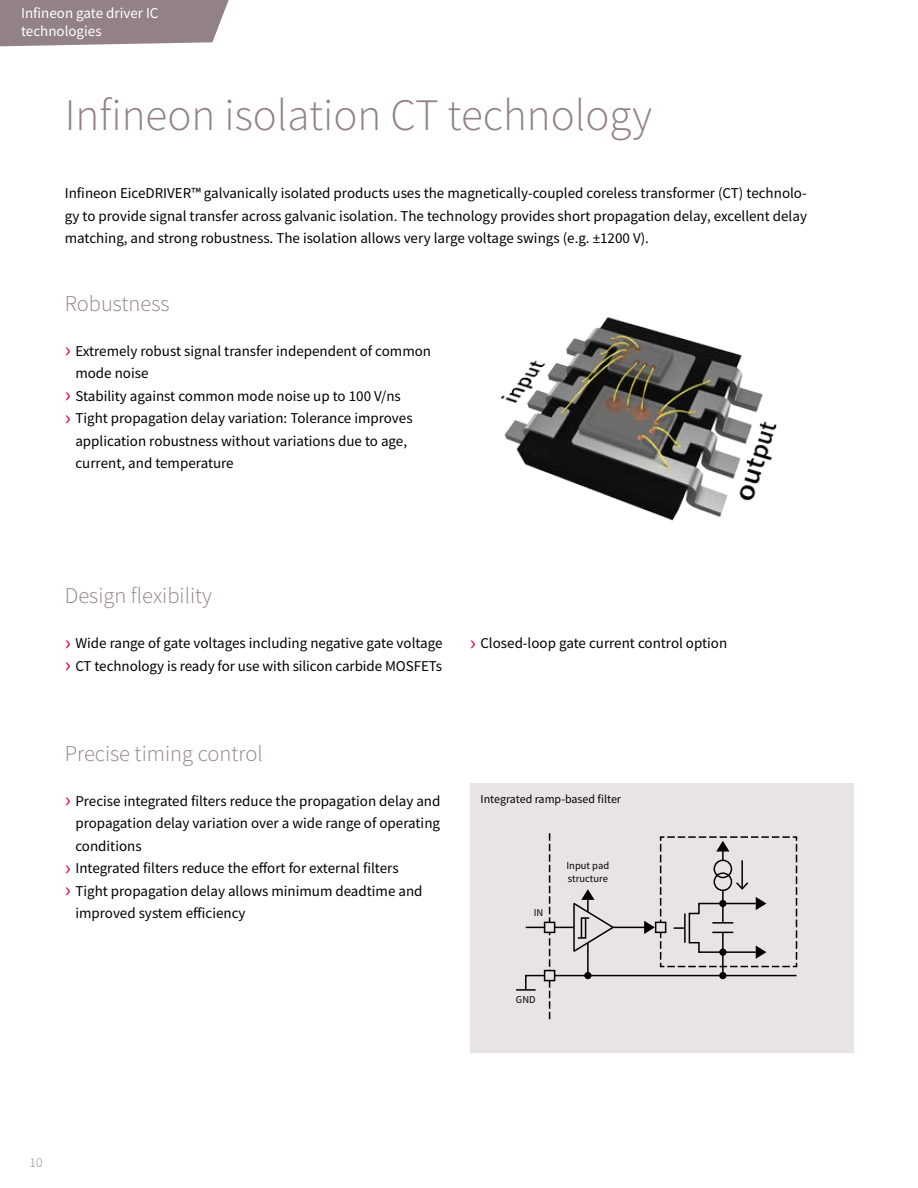
<style>
.page{position:relative;width:918px;height:1188px;background:#fff}
.page>*{position:absolute;margin:0;border:0;box-sizing:border-box;transform-origin:0 0}
.t1{font:300 45px "Source Sans Pro";color:#928285}
.t2{font:300 22.5px "Source Sans Pro";color:#928285}
.t3{font:15px/22.5px "Source Sans Pro";color:#000}
.t4{font:15px/18px "Source Sans Pro";color:#fff}
.t5{font:300 13.5px "Source Sans Pro";color:#928285}
.t6{font:12px "Source Sans Pro";color:#000}
.t7{font:10.5px/12.6px "Source Sans Pro";color:#000}
.s1{font-size:22.5px;color:#e20036}
</style>
<div class="page">
<div style="left:470px;top:783px;width:383px;height:270px;background:#e8e3e4"></div>
<svg style="left:525px;top:833px;width:273px;height:187px"></svg>
<hr style="left:516px;top:989px;width:20px;height:2px;background:#000">
<img style="left:501px;top:317px;width:276px;height:204px">
<svg style="left:0;top:0;width:229px;height:46px;background:#9a8b8e"></svg>
<p class="t4" style="left:21px;top:4px;width:139px">Infineon gate driver IC technologies</p>
<h1 class="t1" style="left:65px;top:88px;width:589px">Infineon isolation CT technology</h1>
<p class="t3" style="left:65px;top:182px;width:744px;text-align:justify">Infineon EiceDRIVER™ galvanically isolated products uses the magnetically-coupled coreless transformer (CT) technolo&shy;gy to provide signal transfer across galvanic isolation. The technology provides short propagation delay, excellent delay matching, and strong robustness. The isolation allows very large voltage swings (e.g. ±1200 V).</p>
<h2 class="t2" style="left:65px;top:289px;width:106px">Robustness</h2>
<p class="t3" style="left:65px;top:339px;width:368px"><span class="s1">›</span> Extremely robust signal transfer independent of common</p>
<p class="t3" style="left:75px;top:362px;width:75px">mode noise</p>
<p class="t3" style="left:65px;top:384px;width:338px"><span class="s1">›</span> Stability against common mode noise up to 100 V/ns</p>
<p class="t3" style="left:65px;top:407px;width:349px"><span class="s1">›</span> Tight propagation delay variation: Tolerance improves</p>
<p class="t3" style="left:75px;top:429px;width:333px">application robustness without variations due to age,</p>
<p class="t3" style="left:75px;top:452px;width:160px">current, and temperature</p>
<h2 class="t2" style="left:65px;top:582px;width:149px">Design flexibility</h2>
<p class="t3" style="left:65px;top:632px;width:379px"><span class="s1">›</span> Wide range of gate voltages including negative gate voltage <span class="s1">›</span> CT technology is ready for use with silicon carbide MOSFETs</p>
<p class="t3" style="left:470px;top:632px;width:259px"><span class="s1">›</span> Closed-loop gate current control option</p>
<h2 class="t2" style="left:65px;top:739px;width:199px">Precise timing control</h2>
<p class="t3" style="left:65px;top:789px;width:377px"><span class="s1">›</span> Precise integrated filters reduce the propagation delay and</p>
<p class="t3" style="left:75px;top:812px;width:366px">propagation delay variation over a wide range of operating</p>
<p class="t3" style="left:75px;top:834px;width:68px">conditions</p>
<p class="t3" style="left:65px;top:857px;width:335px"><span class="s1">›</span> Integrated filters reduce the effort for external filters</p>
<p class="t3" style="left:65px;top:879px;width:359px"><span class="s1">›</span> Tight propagation delay allows minimum deadtime and</p>
<p class="t3" style="left:75px;top:902px;width:172px">improved system efficiency</p>
<p class="t6" style="left:481px;top:791px;width:142px">Integrated ramp-based filter</p>
<p class="t7" style="left:534px;top:906px;width:11px">IN</p>
<p class="t7" style="left:567px;top:859px;width:44px">Input pad structure</p>
<p class="t7" style="left:516px;top:993px;width:21px">GND</p>
<p class="t5" style="left:30px;top:1154px;width:14px">10</p>
</div>
